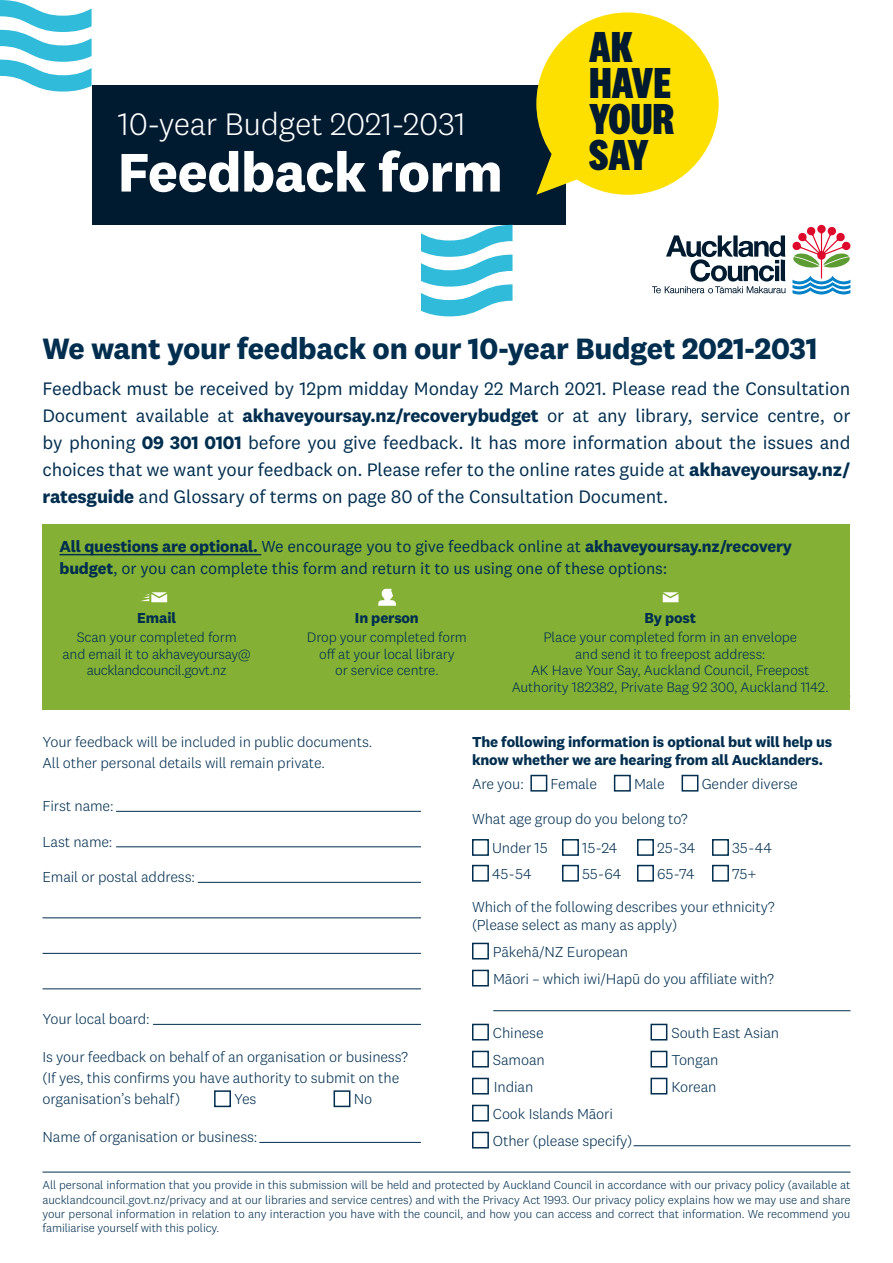
<style>
.page{position:relative;width:893px;height:1263px;background:#fff}
.page>*{position:absolute;margin:0;border:0;box-sizing:border-box;transform-origin:0 0}
.Activities_body_copy{font:700 56.25px "National 2";letter-spacing:-.01em;color:#fff}
.t1{font:800 45px/36px "National 2 Condensed";color:#001a30}
.Activities_body_copy-2{font:300 32.25px "National 2";letter-spacing:-.01em;color:#fff}
.Body_copy_title{font:700 30.6px "National 2";letter-spacing:-.01em;color:#002e4f}
.Body_copy_title-2{font:18.75px/27px "National 2";letter-spacing:-.01em;color:#002e4f;text-align:justify}
.Activities_body_copy-3{font:16.5px/21.8px "National 2";letter-spacing:-.01em;color:#002e4f}
.Body_copy{font:300 15px/21px "National 2";letter-spacing:-.01em;color:#002e4f}
.Body_copy-2{font:700 15px/18px "National 2";letter-spacing:-.01em;color:#002e4f}
.Intro_Paragraph{font:700 15px "National 2";letter-spacing:-.01em;color:#002e4f}
.Intro_Paragraph-2{font:300 14.25px/16.5px "National 2";letter-spacing:-.01em;color:#002e4f;text-align:center}
.Intro_Paragraph-3{font:300 14.25px/16.5px "National 2";letter-spacing:-.03em;color:#002e4f;text-align:center}
.Body_copy-3{font:300 12px/14.2px "National 2";letter-spacing:-.01em;color:#002e4f;text-align:justify}
.s1{font-weight:700}
</style>
<div class="page">
<div style="left:43px;top:524px;width:807px;height:186px;background:#84b135"></div>
<hr style="left:60px;top:554px;width:201px;height:1px;background:#002e4f">
<div style="left:92px;top:86px;width:474px;height:139px;background:#001a30"></div>
<div style="left:536px;top:12px;width:183px;height:183px;background:#fee000;border-radius:50%"></div>
<svg style="left:536px;top:154px;width:42px;height:41px"></svg>
<svg style="left:792px;top:225px;width:59px;height:69px"></svg>
<svg style="left:652px;top:235px;width:133px;height:58px"></svg>
<svg style="left:0;top:0;width:92px;height:92px"></svg>
<svg style="left:421px;top:225px;width:92px;height:91px"></svg>
<hr style="left:116px;top:811px;width:305px;height:1px;background:#002e4f">
<hr style="left:116px;top:846px;width:305px;height:1px;background:#002e4f">
<hr style="left:198px;top:882px;width:223px;height:1px;background:#002e4f">
<hr style="left:43px;top:917px;width:378px;height:1px;background:#002e4f">
<hr style="left:43px;top:953px;width:378px;height:1px;background:#002e4f">
<hr style="left:43px;top:988px;width:378px;height:1px;background:#002e4f">
<hr style="left:153px;top:1024px;width:268px;height:1px;background:#002e4f">
<hr style="left:259px;top:1142px;width:162px;height:1px;background:#002e4f">
<div style="left:214px;top:1090px;width:17px;height:17px;border:2px solid #002e4f"></div>
<div style="left:334px;top:1090px;width:16px;height:17px;border:2px solid #002e4f"></div>
<hr style="left:493px;top:1010px;width:357px;height:1px;background:#002e4f">
<hr style="left:634px;top:1145px;width:216px;height:1px;background:#002e4f">
<div style="left:530px;top:775px;width:17px;height:16px;border:2px solid #002e4f"></div>
<div style="left:614px;top:775px;width:17px;height:16px;border:2px solid #002e4f"></div>
<div style="left:682px;top:775px;width:16px;height:16px;border:2px solid #002e4f"></div>
<div style="left:472px;top:839px;width:17px;height:17px;border:2px solid #002e4f"></div>
<div style="left:562px;top:839px;width:17px;height:17px;border:2px solid #002e4f"></div>
<div style="left:637px;top:839px;width:17px;height:17px;border:2px solid #002e4f"></div>
<div style="left:712px;top:839px;width:17px;height:17px;border:2px solid #002e4f"></div>
<div style="left:472px;top:865px;width:17px;height:17px;border:2px solid #002e4f"></div>
<div style="left:562px;top:865px;width:17px;height:17px;border:2px solid #002e4f"></div>
<div style="left:637px;top:865px;width:17px;height:17px;border:2px solid #002e4f"></div>
<div style="left:712px;top:865px;width:17px;height:17px;border:2px solid #002e4f"></div>
<div style="left:472px;top:943px;width:17px;height:16px;border:2px solid #002e4f"></div>
<div style="left:472px;top:970px;width:17px;height:16px;border:2px solid #002e4f"></div>
<div style="left:472px;top:1024px;width:17px;height:16px;border:2px solid #002e4f"></div>
<div style="left:650px;top:1024px;width:17px;height:16px;border:2px solid #002e4f"></div>
<div style="left:472px;top:1051px;width:17px;height:16px;border:2px solid #002e4f"></div>
<div style="left:650px;top:1051px;width:17px;height:16px;border:2px solid #002e4f"></div>
<div style="left:472px;top:1078px;width:17px;height:16px;border:2px solid #002e4f"></div>
<div style="left:650px;top:1078px;width:17px;height:16px;border:2px solid #002e4f"></div>
<div style="left:472px;top:1105px;width:17px;height:16px;border:2px solid #002e4f"></div>
<div style="left:472px;top:1132px;width:17px;height:16px;border:2px solid #002e4f"></div>
<hr style="left:43px;top:1172px;width:807px;height:1px;background:#002e4f">
<svg style="left:378px;top:589px;width:18px;height:17px"></svg>
<svg style="left:140px;top:592px;width:27px;height:10px"></svg>
<svg style="left:663px;top:592px;width:15px;height:10px"></svg>
<p class="Activities_body_copy-2" style="left:118px;top:106px;width:350px">10-year Budget 2021-2031</p>
<p class="Activities_body_copy" style="left:118px;top:137px;width:386px">Feedback form</p>
<h2 class="t1" style="left:589px;top:29px;width:87px">AK<br>HAVE<br>YOUR<br>SAY</h2>
<p class="Body_copy_title" style="left:43px;top:330px;width:777px">We want your feedback on our 10-year Budget 2021-2031</p>
<p class="Body_copy_title-2" style="left:43px;top:375px;width:809px">Feedback must be received by 12pm midday Monday 22 March 2021. Please read the Consultation Document available at <span class="s1">akhaveyoursay.nz/recoverybudget</span> or at any library, service centre, or by phoning <span class="s1">09 301 0101</span> before you give feedback. It has more information about the issues and choices that we want your feedback on. Please refer to the online rates guide at <span class="s1">akhaveyoursay.nz/ ratesguide</span> and Glossary of terms on page 80 of the Consultation Document.</p>
<p class="Activities_body_copy-3" style="left:60px;top:535px;width:734px"><span class="s1">All questions are optional.</span> We encourage you to give feedback online at <span class="s1">akhaveyoursay.nz/recovery budget</span>, or you can complete this form and return it to us using one of these options:</p>
<p class="Intro_Paragraph" style="left:137px;top:609px;width:40px">Email</p>
<p class="Intro_Paragraph-3" style="left:62px;top:629px;width:190px">Scan your completed form<br>and email it to akhaveyoursay@ aucklandcouncil.govt.nz</p>
<p class="Intro_Paragraph" style="left:355px;top:609px;width:65px">In person</p>
<p class="Intro_Paragraph-2" style="left:307px;top:629px;width:162px">Drop your completed form off at your local library<br>or service centre.</p>
<p class="Intro_Paragraph" style="left:644px;top:609px;width:53px">By post</p>
<p class="Intro_Paragraph-2" style="left:512px;top:629px;width:319px">Place your completed form in an envelope<br>and send it to freepost address:<br>AK Have Your Say, Auckland Council, Freepost Authority 182382, Private Bag 92 300, Auckland 1142.</p>
<p class="Body_copy" style="left:43px;top:731px;width:331px">Your feedback will be included in public documents.<br>All other personal details will remain private.</p>
<p class="Body_copy" style="left:43px;top:795px;width:73px">First name:</p>
<p class="Body_copy" style="left:43px;top:831px;width:71px">Last name:</p>
<p class="Body_copy" style="left:43px;top:866px;width:154px">Email or postal address:</p>
<p class="Body_copy" style="left:43px;top:1008px;width:109px">Your local board:</p>
<p class="Body_copy" style="left:43px;top:1046px;width:367px">Is your feedback on behalf of an organisation or business? (If yes, this confirms you have authority to submit on the organisation’s behalf)</p>
<p class="Body_copy" style="left:234px;top:1088px;width:24px">Yes</p>
<p class="Body_copy" style="left:354px;top:1088px;width:20px">No</p>
<p class="Body_copy" style="left:43px;top:1126px;width:216px">Name of organisation or business:</p>
<p class="Body_copy-2" style="left:472px;top:733px;width:362px">The following information is optional but will help us know whether we are hearing from all Aucklanders.</p>
<p class="Body_copy" style="left:472px;top:773px;width:53px">Are you:</p>
<p class="Body_copy" style="left:551px;top:773px;width:48px">Female</p>
<p class="Body_copy" style="left:634px;top:773px;width:32px">Male</p>
<p class="Body_copy" style="left:702px;top:773px;width:97px">Gender diverse</p>
<p class="Body_copy" style="left:472px;top:808px;width:217px">What age group do you belong to?</p>
<p class="Body_copy" style="left:492px;top:837px;width:57px">Under 15</p>
<p class="Body_copy" style="left:582px;top:837px;width:37px">15-24</p>
<p class="Body_copy" style="left:657px;top:837px;width:40px">25-34</p>
<p class="Body_copy" style="left:732px;top:837px;width:41px">35-44</p>
<p class="Body_copy" style="left:492px;top:863px;width:41px">45-54</p>
<p class="Body_copy" style="left:582px;top:863px;width:41px">55-64</p>
<p class="Body_copy" style="left:657px;top:863px;width:39px">65-74</p>
<p class="Body_copy" style="left:732px;top:863px;width:26px">75+</p>
<p class="Body_copy" style="left:472px;top:897px;width:304px;line-height:18px">Which of the following describes your ethnicity? (Please select as many as apply)</p>
<p class="Body_copy" style="left:493px;top:938px;width:283px;line-height:27px">Pākehā/NZ European<br>Māori – which iwi/Hapū do you affiliate with?</p>
<p class="Body_copy" style="left:493px;top:1022px;width:52px">Chinese</p>
<p class="Body_copy" style="left:671px;top:1022px;width:109px">South East Asian</p>
<p class="Body_copy" style="left:493px;top:1049px;width:53px">Samoan</p>
<p class="Body_copy" style="left:671px;top:1049px;width:49px">Tongan</p>
<p class="Body_copy" style="left:494px;top:1076px;width:41px">Indian</p>
<p class="Body_copy" style="left:671px;top:1076px;width:47px">Korean</p>
<p class="Body_copy" style="left:493px;top:1103px;width:122px">Cook Islands Māori</p>
<p class="Body_copy" style="left:493px;top:1130px;width:141px">Other (please specify)</p>
<p class="Body_copy-3" style="left:43px;top:1178px;width:809px">All personal information that you provide in this submission will be held and protected by Auckland Council in accordance with our privacy policy (available at aucklandcouncil.govt.nz/privacy and at our libraries and service centres) and with the Privacy Act 1993. Our privacy policy explains how we may use and share your personal information in relation to any interaction you have with the council, and how you can access and correct that information. We recommend you familiarise yourself with this policy.</p>
</div>
